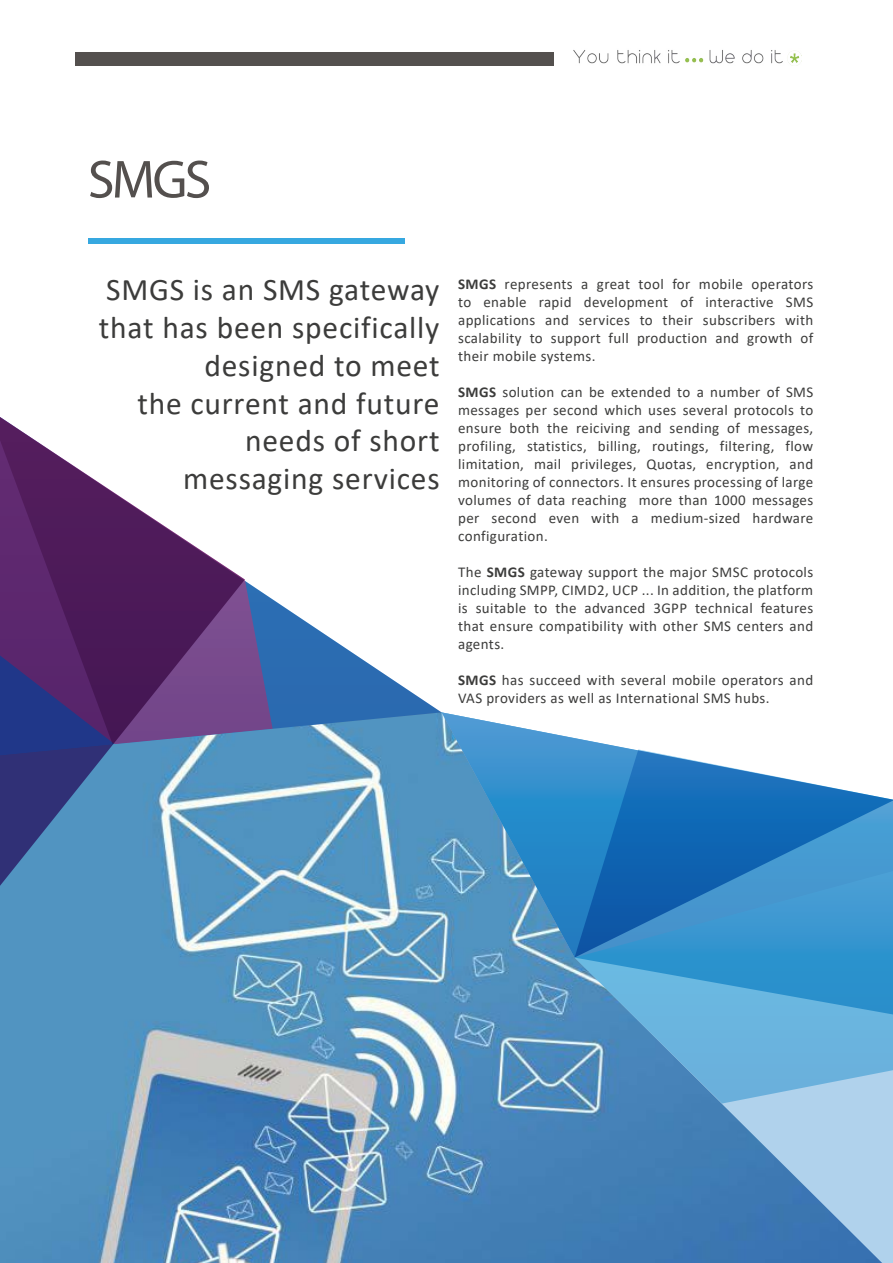
<style>
.page{position:relative;width:893px;height:1263px;background:#fff}
.page>*{position:absolute;margin:0;border:0;box-sizing:border-box;transform-origin:0 0}
.t1{font:54px "Myriad Pro";color:#54504e}
.t2{font:31.5px/37.8px "Calibri";letter-spacing:.025em;color:#3c3c3b;text-align:right}
.t3{font:15px/18px "Calibri";letter-spacing:.025em;color:#3c3c3b;text-align:justify}
.s1{font-weight:700}
</style>
<div class="page">
<div style="left:75px;top:52px;width:479px;height:14px;background:#54504e"></div>
<img style="left:573px;top:50px;width:228px;height:15px">
<img style="left:0;top:744px;width:441px;height:519px">
<svg style="left:245px;top:581px;width:196px;height:163px"></svg>
<svg style="left:441px;top:957px;width:452px;height:306px;background:#5a90c0"></svg>
<svg style="left:441px;top:712px;width:190px;height:245px;background:#5a9fcc"></svg>
<svg style="left:575px;top:749px;width:318px;height:122px"></svg>
<svg style="left:575px;top:871px;width:318px;height:232px;background:#4b9ace"></svg>
<svg style="left:0;top:417px;width:245px;height:483px"></svg>
<div style="left:88px;top:238px;width:317px;height:6px;background:#36a8e0"></div>
<h1 class="t1" style="left:88px;top:146px;width:125px">SMGS</h1>
<h2 class="t2" style="left:99px;top:270px;width:342px">SMGS is an SMS gateway that has been specifically designed to meet<br>the current and future needs of short messaging services</h2>
<p class="t3" style="left:458px;top:275px;width:357px"><span class="s1">SMGS</span> represents a great tool for mobile operators to enable rapid development of interactive SMS applications and services to their subscribers with scalability to support full production and growth of their mobile systems.</p>
<p class="t3" style="left:458px;top:383px;width:357px"><span class="s1">SMGS</span> solution can be extended to a number of SMS messages per second which uses several protocols to ensure both the reiciving and sending of messages, profiling, statistics, billing, routings, filtering, flow limitation, mail privileges, Quotas, encryption, and monitoring of connectors. It ensures processing of large volumes of data reaching more than 1000 messages per second even with a medium-sized hardware configuration.</p>
<p class="t3" style="left:458px;top:563px;width:357px">The <span class="s1">SMGS</span> gateway support the major SMSC protocols including SMPP, CIMD2, UCP ... In addition, the platform is suitable to the advanced 3GPP technical features that ensure compatibility with other SMS centers and agents.</p>
<p class="t3" style="left:458px;top:671px;width:357px"><span class="s1">SMGS</span> has succeed with several mobile operators and<br>VAS providers as well as International SMS hubs.</p>
</div>
